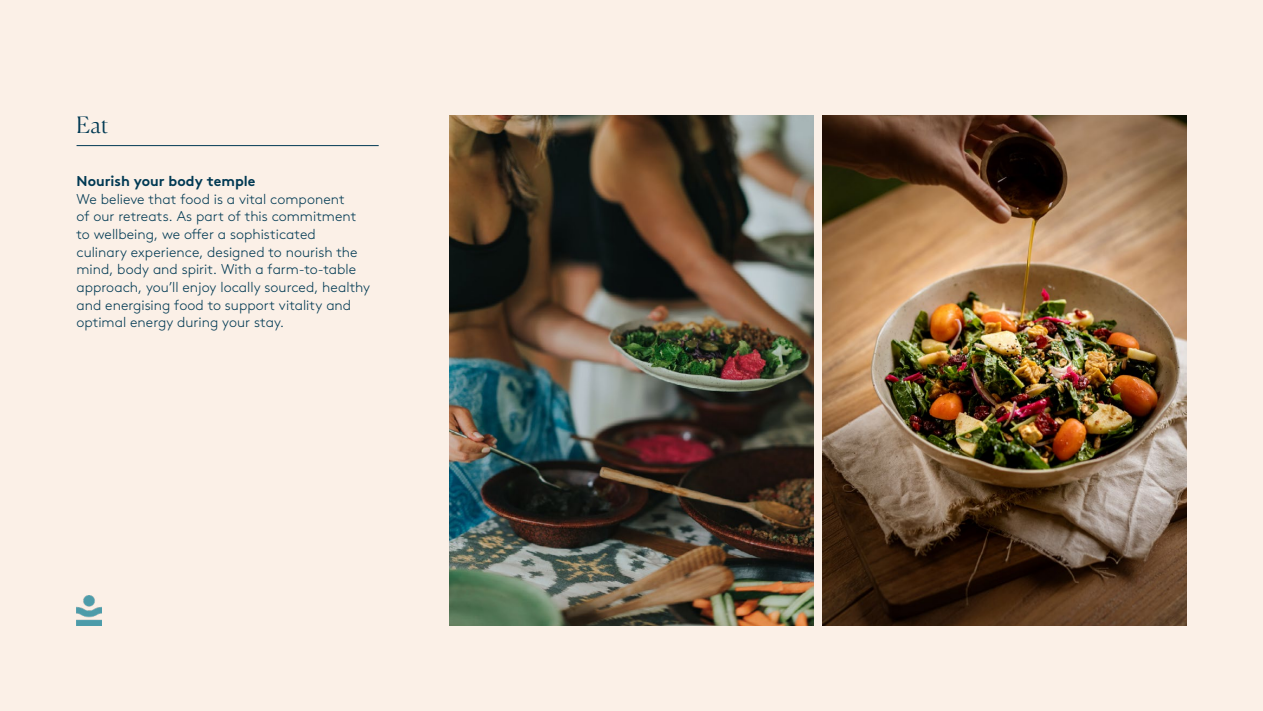
<style>
.page{position:relative;width:1263px;height:711px;background:#fff}
.page>*{position:absolute;margin:0;border:0;box-sizing:border-box;transform-origin:0 0}
.t1{font:300 22.5px "Canela";color:#003953}
.t2{font:300 14.25px/17.7px "Brown Std";color:#003953}
.t3{font:700 14.25px "Brown Std";letter-spacing:.005em;color:#003953}
</style>
<div class="page">
<div style="left:0;top:0;width:1263px;height:710px;background:#fbf0e7"></div>
<hr style="left:77px;top:145px;width:302px;height:1px;background:#003953">
<img style="left:449px;top:115px;width:365px;height:510px">
<img style="left:822px;top:115px;width:364px;height:510px">
<img style="left:77px;top:595px;width:24px;height:30px">
<h1 class="t1" style="left:77px;top:107px;width:33px">Eat</h1>
<p class="t3" style="left:77px;top:172px;width:181px">Nourish your body temple</p>
<p class="t2" style="left:77px;top:190px;width:295px">We believe that food is a vital component<br>of our retreats. As part of this commitment to wellbeing, we offer a sophisticated<br>culinary experience, designed to nourish the mind, body and spirit. With a farm-to-table approach, you’ll enjoy locally sourced, healthy and energising food to support vitality and optimal energy during your stay.</p>
</div>
